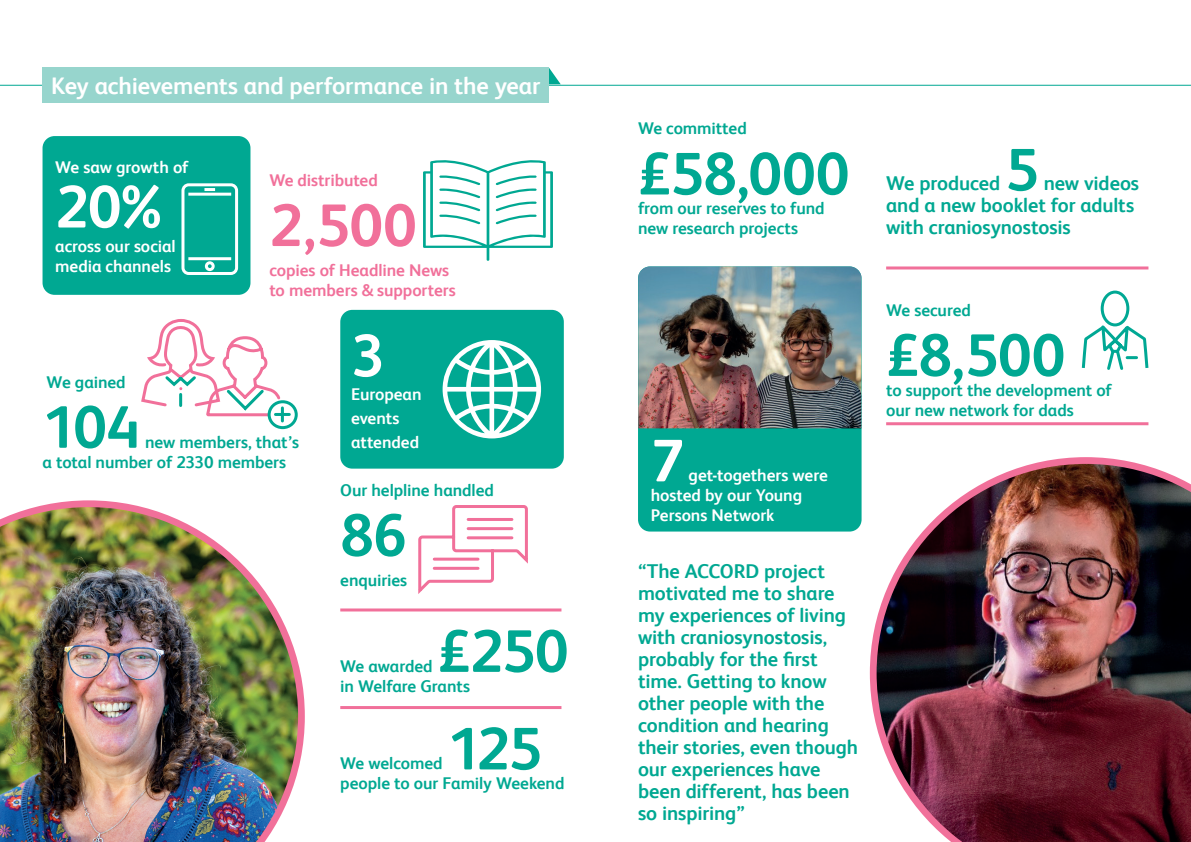
<style>
.page{position:relative;width:1191px;height:842px;background:#fff}
.page>*{position:absolute;margin:0;border:0;box-sizing:border-box;transform-origin:0 0}
.t1{font:700 60px "FS Albert";letter-spacing:-.01em;color:#00a892}
.t2{font:700 60px "FS Albert";color:#fff}
.t3{font:700 60px "FS Albert";color:#f1709a}
.t4{font:700 24px "FS Albert";letter-spacing:-.005em;color:#fff}
.t5{font:700 20px/22px "FS Albert";letter-spacing:-.005em;color:#00a892}
.t6{font:700 17px/20px "FS Albert";letter-spacing:-.005em;color:#00a892}
.t7{font:700 17px/20px "FS Albert";letter-spacing:-.005em;color:#fff}
.t8{font:700 17px/20px "FS Albert";letter-spacing:-.005em;color:#f1709a}
</style>
<div class="page">
<img style="left:0;top:500px;width:305px;height:342px">
<img style="left:870px;top:457px;width:321px;height:385px">
<div style="left:43px;top:136px;width:207px;height:159px;background:#00a892;border-radius:12px"></div>
<svg style="left:549px;top:68px;width:12px;height:16px"></svg>
<hr style="left:0;top:85px;width:1191px;height:1px;background:#00a892">
<div style="left:43px;top:67px;width:506px;height:36px;background:#97d5cd"></div>
<svg style="left:423px;top:160px;width:130px;height:101px"></svg>
<div style="left:268px;top:400px;width:30px;height:29px;border:3px solid #00a892;border-radius:50%"></div>
<svg style="left:141px;top:319px;width:151px;height:111px"></svg>
<svg style="left:418px;top:505px;width:110px;height:89px"></svg>
<svg style="left:181px;top:183px;width:58px;height:92px"></svg>
<div style="left:340px;top:310px;width:224px;height:159px;background:#00a892;border-radius:12px"></div>
<svg style="left:442px;top:340px;width:99px;height:98px"></svg>
<hr style="left:340px;top:706px;width:221px;height:3px;background:#f1709a">
<hr style="left:340px;top:608px;width:221px;height:3px;background:#f1709a">
<hr style="left:886px;top:266px;width:262px;height:3px;background:#f1709a">
<hr style="left:886px;top:422px;width:262px;height:3px;background:#f1709a">
<div style="left:638px;top:266px;width:223px;height:265px;background:#00a892;border-radius:12px"></div>
<img style="left:638px;top:266px;width:223px;height:162px">
<svg style="left:1081px;top:290px;width:68px;height:80px"></svg>
<p class="t4" style="left:51px;top:72px;width:491px">Key achievements and performance in the year</p>
<p class="t7" style="left:55px;top:157px;width:135px">We saw growth of</p>
<h1 class="t2" style="left:55px;top:172px;width:108px">20%</h1>
<p class="t7" style="left:55px;top:236px;width:122px">across our social media channels</p>
<p class="t8" style="left:269px;top:170px;width:110px">We distributed</p>
<h1 class="t3" style="left:269px;top:191px;width:149px">2,500</h1>
<p class="t8" style="left:269px;top:260px;width:188px">copies of Headline News to members &amp; supporters</p>
<p class="t6" style="left:47px;top:372px;width:81px">We gained</p>
<h1 class="t1" style="left:43px;top:392px;width:99px">104</h1>
<p class="t6" style="left:43px;top:432px;width:258px;text-indent:103px">new members, that’s a total number of 2330 members</p>
<h1 class="t2" style="left:351px;top:321px;width:35px">3</h1>
<p class="t7" style="left:351px;top:382px;width:72px;line-height:24px">European events attended</p>
<p class="t6" style="left:340px;top:480px;width:155px">Our helpline handled</p>
<h1 class="t1" style="left:340px;top:501px;width:68px">86</h1>
<p class="t6" style="left:340px;top:570px;width:68px">enquiries</p>
<h1 class="t1" style="left:437px;top:616px;width:132px">£250</h1>
<p class="t6" style="left:340px;top:676px;width:131px">in Welfare Grants</p>
<p class="t6" style="left:340px;top:656px;width:94px">We awarded</p>
<h1 class="t1" style="left:447px;top:714px;width:96px">125</h1>
<p class="t6" style="left:340px;top:773px;width:226px">people to our Family Weekend</p>
<p class="t6" style="left:340px;top:753px;width:104px">We welcomed</p>
<p class="t6" style="left:638px;top:118px;width:110px">We committed</p>
<h1 class="t1" style="left:638px;top:139px;width:213px">£58,000</h1>
<p class="t6" style="left:638px;top:198px;width:188px">from our reserves to fund new research projects</p>
<h1 class="t2" style="left:651px;top:426px;width:35px">7</h1>
<p class="t7" style="left:651px;top:465px;width:178px;text-indent:38px">get-togethers were hosted by our Young<br>Persons Network</p>
<p class="t5" style="left:638px;top:560px;width:222px">“The ACCORD project motivated me to share my experiences of living with craniosynostosis, probably for the first time. Getting to know other people with the condition and hearing their stories, even though our experiences have been different, has been so inspiring”</p>
<h1 class="t1" style="left:1005px;top:135px;width:35px">5</h1>
<p class="t5" style="left:886px;top:172px;width:254px;text-indent:157px">new videos and a new booklet for adults with craniosynostosis</p>
<p class="t5" style="left:886px;top:172px;width:116px">We produced</p>
<p class="t6" style="left:886px;top:300px;width:86px">We secured</p>
<h1 class="t1" style="left:886px;top:321px;width:181px">£8,500</h1>
<p class="t6" style="left:886px;top:380px;width:227px">to support the development of our new network for dads</p>
</div>
